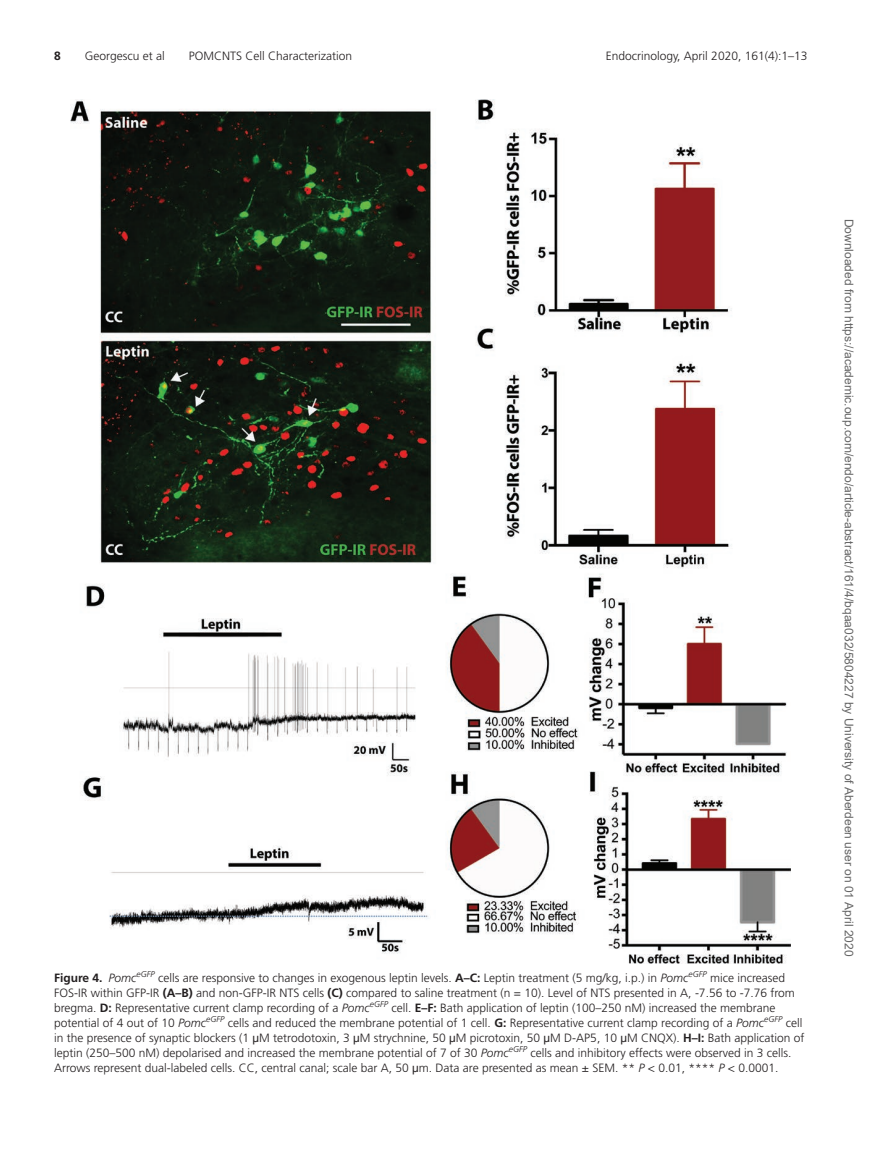
<style>
.page{position:relative;width:878px;height:1175px;background:#fff}
.page>*{position:absolute;margin:0;border:0;box-sizing:border-box;transform-origin:0 0}
.t1{font:300 12px/15px "Frutiger LT Std";color:#231f20}
.t2{font:12px "Arial";color:#666}
.t3{font:700 12px "Frutiger LT Std";color:#231f20}
.t4{font:italic 300 8.4px "Frutiger LT Std";color:#231f20}
.s1{font-weight:300;font-style:italic}
.s2{font-weight:700}
.s3{font-style:italic}
.s4{font-family:"Arial Unicode MS";font-weight:400}
</style>
<div class="page">
<img style="left:70px;top:100px;width:720px;height:863px">
<p class="t3" style="left:54px;top:49px;width:8px">8</p>
<p class="t1" style="left:85px;top:48px;width:82px">Georgescu et al</p>
<p class="t1" style="left:189px;top:48px;width:165px">POMCNTS Cell Characterization</p>
<p class="t1" style="left:605px;top:48px;width:203px">Endocrinology, April 2020, 161(4):1–13</p>
<p class="t3" style="left:54px;top:971px;width:84px">Figure 4. <span class="s1">Pomc</span></p>
<p class="t4" style="left:136px;top:969px;width:20px">eGFP</p>
<p class="t1" style="left:158px;top:970px;width:532px">cells are responsive to changes in exogenous leptin levels. <span class="s2">A–C:</span> Leptin treatment (5 mg/kg, i.p.) in <span class="s3">Pomc</span></p>
<p class="t4" style="left:688px;top:969px;width:20px">eGFP</p>
<p class="t1" style="left:54px;top:970px;width:742px;text-indent:656px">mice increased<br>FOS-IR within GFP-IR <span class="s2">(A–B)</span> and non-GFP-IR NTS cells <span class="s2">(C)</span> compared to saline treatment (n = 10). Level of NTS presented in A, -7.56 to -7.76 from bregma. <span class="s2">D:</span> Representative current clamp recording of a <span class="s3">Pomc</span></p>
<p class="t4" style="left:370px;top:999px;width:20px">eGFP</p>
<p class="t1" style="left:391px;top:1000px;width:385px">cell. <span class="s2">E–F:</span> Bath application of leptin (100–250 nM) increased the membrane</p>
<p class="t1" style="left:54px;top:1015px;width:154px">potential of 4 out of 10 <span class="s3">Pomc</span></p>
<p class="t4" style="left:206px;top:1014px;width:20px">eGFP</p>
<p class="t1" style="left:228px;top:1015px;width:538px">cells and reduced the membrane potential of 1 cell. <span class="s2">G:</span> Representative current clamp recording of a <span class="s3">Pomc</span></p>
<p class="t4" style="left:764px;top:1014px;width:20px">eGFP</p>
<p class="t1" style="left:54px;top:1015px;width:752px;text-indent:731px">cell in the presence of synaptic blockers (1 <span class="s4">μ</span>M tetrodotoxin, 3 <span class="s4">μ</span>M strychnine, 50 <span class="s4">μ</span>M picrotoxin, 50 <span class="s4">μ</span>M D-AP5, 10 <span class="s4">μ</span>M CNQX). <span class="s2">H–I:</span> Bath application of leptin (250–500 nM) depolarised and increased the membrane potential of 7 of 30 <span class="s3">Pomc</span></p>
<p class="t4" style="left:509px;top:1044px;width:20px">eGFP</p>
<p class="t1" style="left:54px;top:1045px;width:739px;text-indent:476px">cells and inhibitory effects were observed in 3 cells.<br>Arrows represent dual-labeled cells. CC, central canal; scale bar A, 50 <span class="s4">μ</span>m. Data are presented as mean ± SEM. ** <span class="s3">P</span> &lt; 0.01, **** <span class="s3">P</span> &lt; 0.0001.</p>
<p class="t2" style="left:853px;top:219px;width:739px;rotate:90deg">Downloaded from https://academic.oup.com/endo/article-abstract/161/4/bqaa032/5804227 by University of Aberdeen user on 01 April 2020</p>
</div>
